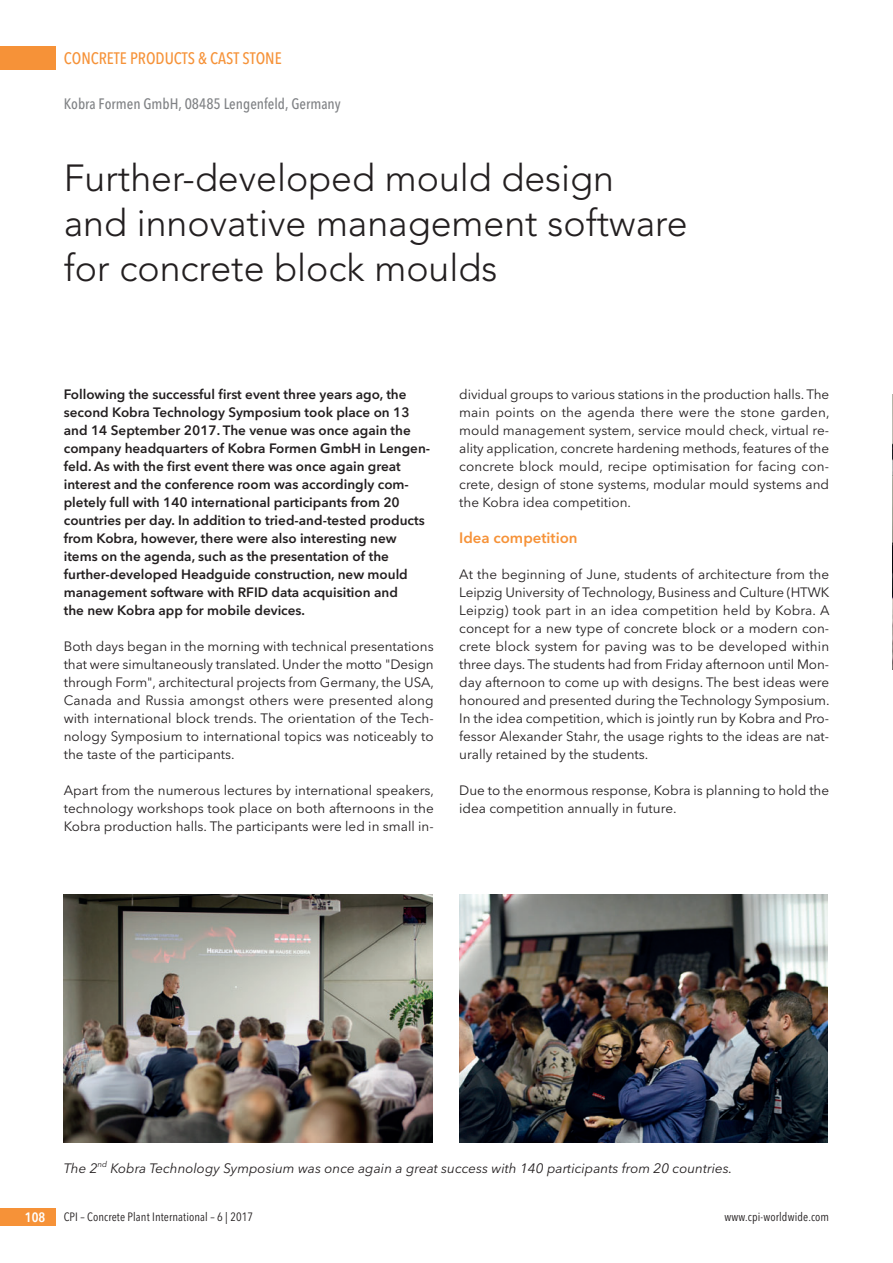
<style>
.page{position:relative;width:893px;height:1263px;background:#fff}
.page>*{position:absolute;margin:0;border:0;box-sizing:border-box;transform-origin:0 0}
.t1{font:300 37.5px/45px "Avenir";color:#231f20}
.t2{font:500 16.5px "Avenir Next Condensed";color:#f69238}
.t3{font:500 15px "Avenir Next Condensed";color:#808285}
.t4{font:600 15px "Avenir Next";color:#f69238}
.t5{font:13.5px/18px "Avenir Next";color:#231f20;text-align:justify}
.t6{font:600 13.5px/18px "Avenir Next";color:#231f20}
.t7{font:italic 13.5px "Avenir Next";color:#231f20}
.t8{font:600 13.5px "Avenir Next Condensed";color:#fff}
.t9{font:12px "Avenir Next Condensed";letter-spacing:.01em;color:#231f20}
</style>
<div class="page">
<img style="left:892px;top:394px;width:1px;height:276px">
<div style="left:0;top:47px;width:55px;height:23px;background:#f69238"></div>
<div style="left:0;top:1208px;width:55px;height:18px;background:#f69238"></div>
<img style="left:64px;top:895px;width:368px;height:248px">
<img style="left:459px;top:895px;width:369px;height:248px">
<p class="t2" style="left:64px;top:51px;width:219px">CONCRETE PRODUCTS &amp; CAST STONE</p>
<p class="t3" style="left:64px;top:97px;width:278px">Kobra Formen GmbH, 08485 Lengenfeld, Germany</p>
<h1 class="t1" style="left:64px;top:158px;width:625px">Further-developed mould design<br>and innovative management software for concrete block moulds</h1>
<p class="t6" style="left:64px;top:386px;width:368px">Following the successful first event three years ago, the second Kobra Technology Symposium took place on 13 and 14 September 2017. The venue was once again the company headquarters of Kobra Formen GmbH in Lengen&shy;feld. As with the first event there was once again great interest and the conference room was accordingly com&shy;pletely full with 140 international participants from 20 countries per day. In addition to tried-and-tested products from Kobra, however, there were also interesting new items on the agenda, such as the presentation of the further-developed Headguide construction, new mould management software with RFID data acquisition and<br>the new Kobra app for mobile devices.</p>
<p class="t5" style="left:64px;top:638px;width:372px">Both days began in the morning with technical presentations that were simultaneously translated. Under the motto "Design through Form", architectural projects from Germany, the USA, Canada and Russia amongst others were presented along with international block trends. The orientation of the Tech&shy;nology Symposium to international topics was noticeably to the taste of the participants.</p>
<p class="t5" style="left:64px;top:782px;width:372px">Apart from the numerous lectures by international speakers, technology workshops took place on both afternoons in the Kobra production halls. The participants were led in small in-</p>
<p class="t5" style="left:459px;top:386px;width:372px">dividual groups to various stations in the production halls. The main points on the agenda there were the stone garden, mould management system, service mould check, virtual re&shy;ality application, concrete hardening methods, features of the concrete block mould, recipe optimisation for facing con&shy;crete, design of stone systems, modular mould systems and the Kobra idea competition.</p>
<p class="t4" style="left:459px;top:531px;width:120px">Idea competition</p>
<p class="t5" style="left:459px;top:566px;width:372px">At the beginning of June, students of architecture from the Leipzig University of Technology, Business and Culture (HTWK Leipzig) took part in an idea competition held by Kobra. A concept for a new type of concrete block or a modern con&shy;crete block system for paving was to be developed within three days. The students had from Friday afternoon until Mon&shy;day afternoon to come up with designs. The best ideas were honoured and presented during the Technology Symposium.<br>In the idea competition, which is jointly run by Kobra and Pro&shy;fessor Alexander Stahr, the usage rights to the ideas are nat&shy;urally retained by the students.</p>
<p class="t5" style="left:459px;top:782px;width:371px">Due to the enormous response, Kobra is planning to hold the idea competition annually in future.</p>
<p class="t7" style="left:64px;top:1162px;width:670px">The 2<sup>nd</sup> Kobra Technology Symposium was once again a great success with 140 participants from 20 countries.</p>
<p class="t8" style="left:25px;top:1211px;width:22px">108</p>
<p class="t9" style="left:64px;top:1209px;width:191px">CPI – Concrete Plant International – 6 | 2017</p>
<p class="t9" style="left:725px;top:1209px;width:106px">www.cpi-worldwide.com</p>
</div>
